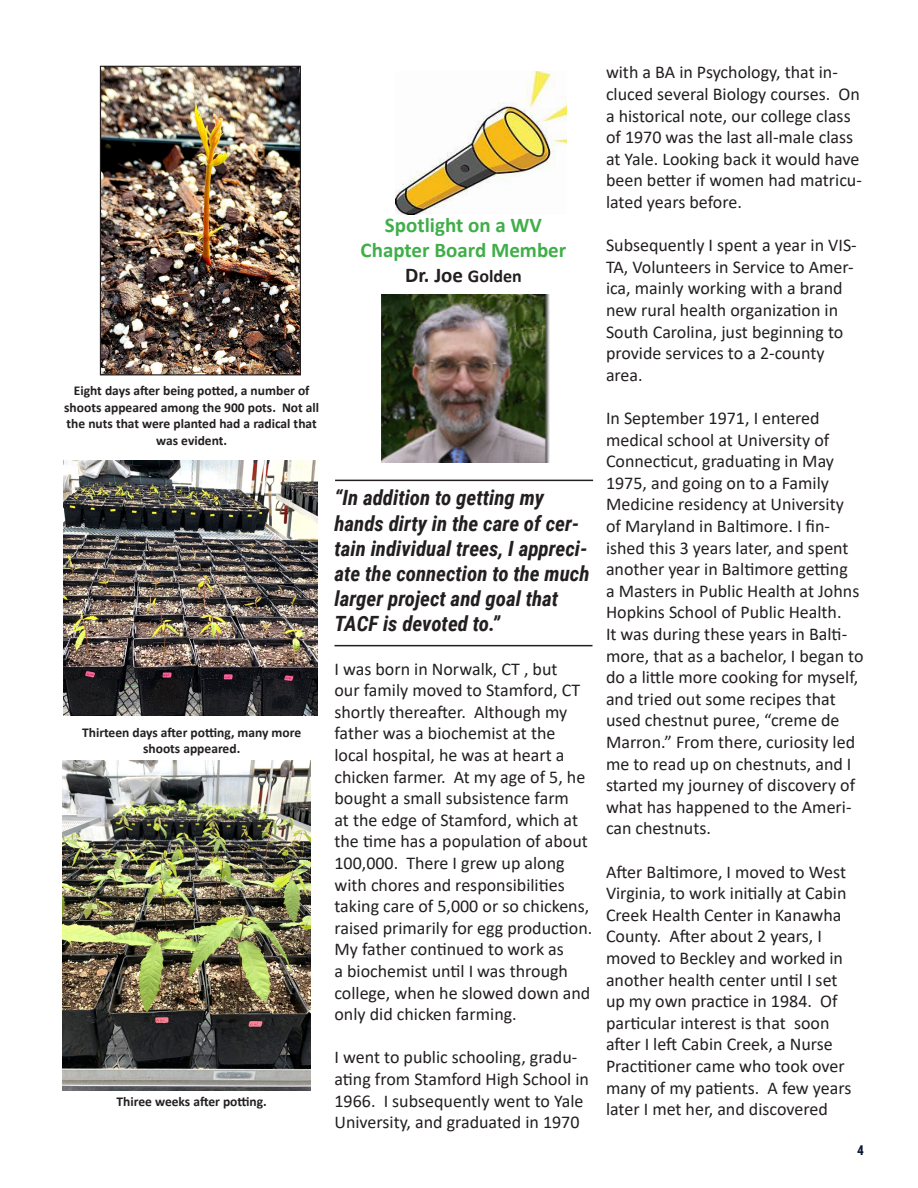
<style>
.page{position:relative;width:918px;height:1188px;background:#fff}
.page>*{position:absolute;margin:0;border:0;box-sizing:border-box;transform-origin:0 0}
.t1{font:italic 700 21px/25.2px "Roboto Condensed";color:#231f20}
.t2{font:700 21px "Calibri";color:#40ae49}
.t3{font:700 21px "Calibri";color:#231f20}
.t4{font:18px/21.6px "Calibri";color:#231f20}
.t5{font:700 13.5px/16.5px "Calibri";color:#231f20;text-align:center}
.t6{font:700 13.5px "Roboto Condensed";color:#08182e}
.s1{font-size:18px}
</style>
<div class="page">
<img style="left:102px;top:68px;width:197px;height:305px">
<div style="left:100px;top:66px;width:201px;height:309px;border:1px solid #231f20"></div>
<img style="left:63px;top:461px;width:255px;height:255px">
<img style="left:395px;top:72px;width:172px;height:142px">
<img style="left:381px;top:294px;width:169px;height:168px">
<img style="left:63px;top:760px;width:247px;height:331px">
<hr style="left:334px;top:645px;width:258px;height:1px;background:#231f20">
<hr style="left:335px;top:480px;width:258px;height:1px;background:#231f20">
<p class="t5" style="left:64px;top:382px;width:257px">Eight days after being potted, a number of shoots appeared among the 900 pots. Not all the nuts that were planted had a radical that was evident.</p>
<p class="t5" style="left:82px;top:724px;width:221px">Thirteen days after potting, many more shoots appeared.</p>
<p class="t5" style="left:117px;top:1093px;width:152px">Thiree weeks after potting.</p>
<p class="t2" style="left:385px;top:210px;width:159px">Spotlight on a WV</p>
<p class="t2" style="left:361px;top:235px;width:207px">Chapter Board Member</p>
<p class="t3" style="left:405px;top:260px;width:118px">Dr. Joe <span class="s1">Golden</span></p>
<p class="t1" style="left:334px;top:485px;width:257px">“In addition to getting my hands dirty in the care of cer&shy;tain individual trees, I appreci&shy;ate the connection to the much larger project and goal that<br>TACF is devoted to.”</p>
<p class="t4" style="left:334px;top:657px;width:259px">I was born in Norwalk, CT , but<br>our family moved to Stamford, CT shortly thereafter. Although my father was a biochemist at the local hospital, he was at heart a chicken farmer. At my age of 5, he bought a small subsistence farm<br>at the edge of Stamford, which at the time has a population of about<br>100,000. There I grew up along with chores and responsibilities taking care of 5,000 or so chickens, raised primarily for egg production.<br>My father continued to work as<br>a biochemist until I was through college, when he slowed down and only did chicken farming.</p>
<p class="t4" style="left:334px;top:1046px;width:256px">I went to public schooling, gradu&shy;ating from Stamford High School in 1966. I subsequently went to Yale University, and graduated in 1970</p>
<p class="t4" style="left:606px;top:61px;width:257px">with a BA in Psychology, that in&shy;cluced several Biology courses. On a historical note, our college class of 1970 was the last all-male class at Yale. Looking back it would have been better if women had matricu&shy;lated years before.</p>
<p class="t4" style="left:606px;top:234px;width:252px">Subsequently I spent a year in VIS-<br>TA, Volunteers in Service to Amer&shy;ica, mainly working with a brand new rural health organization in<br>South Carolina, just beginning to provide services to a 2-county area.</p>
<p class="t4" style="left:606px;top:407px;width:259px">In September 1971, I entered medical school at University of<br>Connecticut, graduating in May<br>1975, and going on to a Family<br>Medicine residency at University<br>of Maryland in Baltimore. I fin&shy;ished this 3 years later, and spent another year in Baltimore getting<br>a Masters in Public Health at Johns<br>Hopkins School of Public Health.<br>It was during these years in Balti&shy;more, that as a bachelor, I began to do a little more cooking for myself, and tried out some recipes that used chestnut puree, “creme de<br>Marron.” From there, curiosity led me to read up on chestnuts, and I started my journey of discovery of what has happened to the Ameri&shy;can chestnuts.</p>
<p class="t4" style="left:606px;top:860px;width:247px">After Baltimore, I moved to West<br>Virginia, to work initially at Cabin<br>Creek Health Center in Kanawha<br>County. After about 2 years, I moved to Beckley and worked in another health center until I set up my own practice in 1984. Of particular interest is that soon after I left Cabin Creek, a Nurse<br>Practitioner came who took over many of my patients. A few years later I met her, and discovered</p>
<p class="t6" style="left:857px;top:1140px;width:8px">4</p>
</div>
